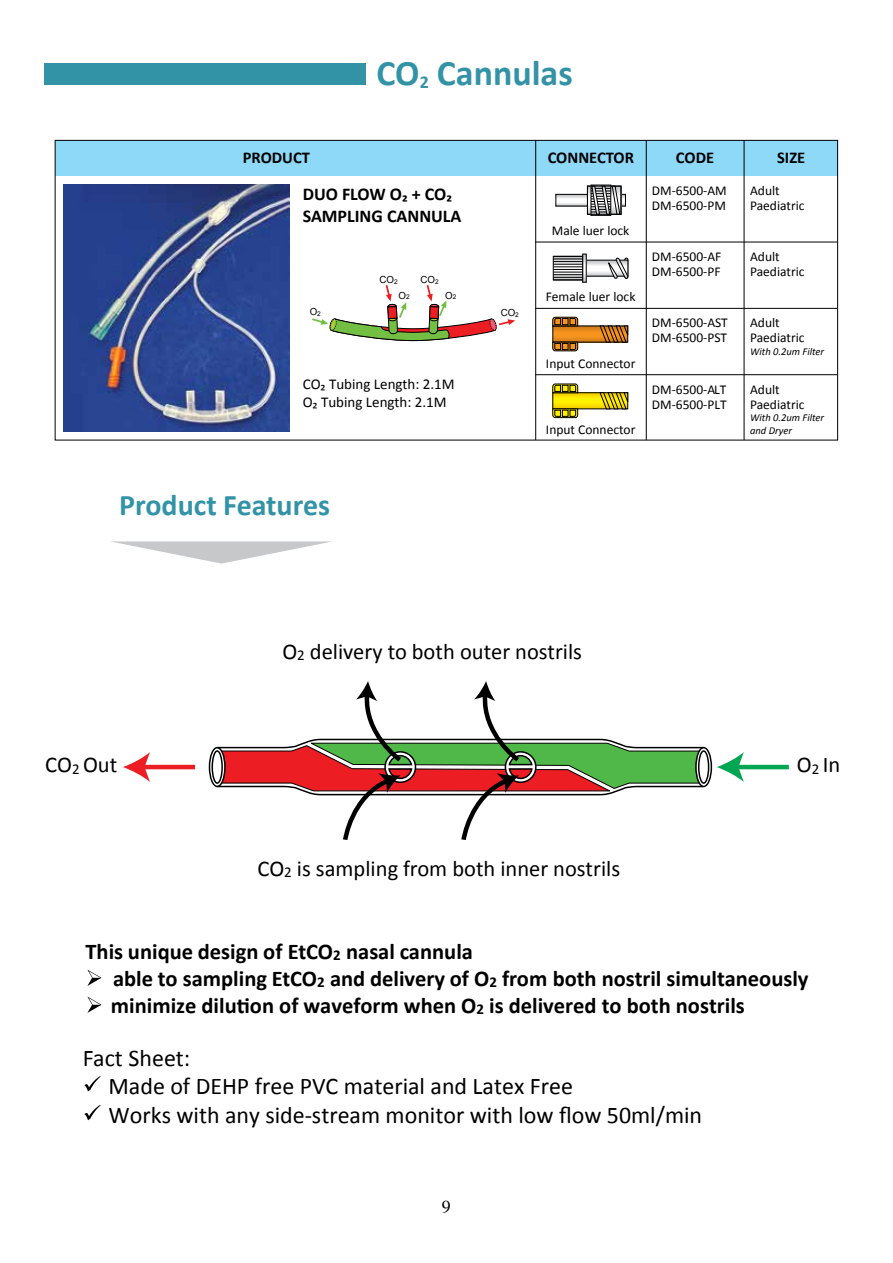
<style>
.page{position:relative;width:893px;height:1263px;background:#fff}
.page>*{position:absolute;margin:0;border:0;box-sizing:border-box;transform-origin:0 0}
.t1{font:700 36px "Calibri";color:#3393a6}
.t2{font:700 30px "Calibri";color:#3393a6}
.t3{font:24px/28.8px "Calibri";color:#000}
.t4{font:700 22.5px/27px "Calibri";color:#000}
.t5{font:22.5px "Calibri";color:#000}
.t6{font:700 18px/21.6px "Calibri";color:#000}
.t7{font:18px "Times";color:#000}
.t8{font:700 16.5px "Calibri";color:#000}
.t9{font:15px/18px "Calibri";color:#000}
.t10{font:13.5px/15px "Calibri";color:#000}
.t11{font:italic 10.5px/12.6px "Calibri";color:#000}
.t12{font:9.75px "Arial";color:#000}
.s1{font-size:16.5px}
.s2{font-size:15px}
</style>
<div class="page">
<div style="left:44px;top:64px;width:321px;height:21px;background:#3393a6"></div>
<svg style="left:111px;top:541px;width:221px;height:23px"></svg>
<svg style="left:54px;top:140px;width:784px;height:301px"></svg>
<hr style="left:646px;top:140px;width:1px;height:300px;background:#000">
<hr style="left:535px;top:140px;width:1px;height:300px;background:#000">
<hr style="left:744px;top:140px;width:1px;height:300px;background:#000">
<svg style="left:310px;top:283px;width:205px;height:60px"></svg>
<hr style="left:535px;top:308px;width:302px;height:1px;background:#000">
<hr style="left:535px;top:374px;width:302px;height:1px;background:#000">
<hr style="left:535px;top:242px;width:302px;height:1px;background:#000">
<svg style="left:557px;top:196px;width:67px;height:8px"></svg>
<div style="left:555px;top:194px;width:71px;height:12px;border:1px solid #000"></div>
<svg style="left:589px;top:188px;width:2px;height:25px"></svg>
<div style="left:591px;top:185px;width:20px;height:31px;border:1px solid #000"></div>
<svg style="left:591px;top:185px;width:30px;height:28px"></svg>
<div style="left:587px;top:186px;width:34px;height:29px;border:1px solid #000"></div>
<svg style="left:588px;top:262px;width:20px;height:12px"></svg>
<svg style="left:584px;top:256px;width:1px;height:25px"></svg>
<div style="left:582px;top:254px;width:5px;height:29px;border:1px solid #000"></div>
<svg style="left:555px;top:258px;width:26px;height:19px"></svg>
<div style="left:553px;top:256px;width:30px;height:24px;border:1px solid #000"></div>
<hr style="left:553px;top:256px;width:30px;height:1px;background:#000">
<hr style="left:553px;top:259px;width:30px;height:1px;background:#000">
<hr style="left:553px;top:261px;width:30px;height:1px;background:#000">
<hr style="left:553px;top:264px;width:30px;height:1px;background:#000">
<hr style="left:553px;top:266px;width:30px;height:1px;background:#000">
<hr style="left:553px;top:269px;width:30px;height:1px;background:#000">
<hr style="left:553px;top:272px;width:30px;height:1px;background:#000">
<hr style="left:553px;top:274px;width:30px;height:1px;background:#000">
<hr style="left:553px;top:277px;width:30px;height:1px;background:#000">
<hr style="left:553px;top:280px;width:30px;height:1px;background:#000">
<svg style="left:608px;top:258px;width:21px;height:21px"></svg>
<svg style="left:552px;top:316px;width:26px;height:11px"></svg>
<svg style="left:552px;top:341px;width:26px;height:11px"></svg>
<svg style="left:599px;top:325px;width:29px;height:18px"></svg>
<svg style="left:553px;top:326px;width:75px;height:16px"></svg>
<svg style="left:554px;top:394px;width:45px;height:13px"></svg>
<svg style="left:552px;top:383px;width:26px;height:10px"></svg>
<svg style="left:552px;top:408px;width:26px;height:10px"></svg>
<svg style="left:599px;top:392px;width:29px;height:18px"></svg>
<svg style="left:209px;top:748px;width:16px;height:38px"></svg>
<div style="left:209px;top:747px;width:17px;height:40px;border:2px solid #000;border-radius:50%"></div>
<div style="left:212px;top:751px;width:10px;height:32px;background:#fff;border-radius:50%"></div>
<div style="left:212px;top:750px;width:11px;height:34px;border:2px solid #000;border-radius:50%"></div>
<svg style="left:696px;top:748px;width:15px;height:38px"></svg>
<div style="left:695px;top:747px;width:17px;height:40px;border:2px solid #000;border-radius:50%"></div>
<div style="left:699px;top:751px;width:10px;height:32px;background:#fff;border-radius:50%"></div>
<div style="left:698px;top:750px;width:11px;height:34px;border:2px solid #000;border-radius:50%"></div>
<hr style="left:142px;top:765px;width:53px;height:4px;background:#ed1d24">
<svg style="left:123px;top:752px;width:27px;height:30px"></svg>
<hr style="left:736px;top:765px;width:53px;height:4px;background:#00a651">
<svg style="left:717px;top:752px;width:27px;height:30px"></svg>
<svg style="left:216px;top:681px;width:489px;height:159px"></svg>
<svg style="left:84px;top:1076px;width:17px;height:15px"></svg>
<svg style="left:84px;top:1105px;width:17px;height:15px"></svg>
<svg style="left:87px;top:997px;width:14px;height:16px"></svg>
<svg style="left:87px;top:970px;width:14px;height:16px"></svg>
<img style="left:64px;top:185px;width:225px;height:246px">
<h1 class="t1" style="left:376px;top:50px;width:198px">CO<sub>2</sub> Cannulas</h1>
<p class="t8" style="left:243px;top:147px;width:69px">PRODUCT</p>
<p class="t8" style="left:548px;top:147px;width:88px">CONNECTOR</p>
<p class="t8" style="left:676px;top:147px;width:40px">CODE</p>
<p class="t8" style="left:777px;top:147px;width:30px">SIZE</p>
<p class="t10" style="left:750px;top:183px;width:56px">Adult<br>Paediatric</p>
<p class="t10" style="left:652px;top:183px;width:76px">DM-6500-AM<br>DM-6500-PM</p>
<h3 class="t6" style="left:303px;top:183px;width:160px">DUO FLOW O<span class="s1">₂</span> + CO<span class="s1">₂<br></span>SAMPLING CANNULA</h3>
<p class="t12" style="left:379px;top:273px;width:20px">CO<sub>2</sub></p>
<p class="t12" style="left:399px;top:289px;width:13px">O<sub>2</sub></p>
<p class="t12" style="left:420px;top:273px;width:20px">CO<sub>2</sub></p>
<p class="t12" style="left:445px;top:289px;width:13px">O<sub>2</sub></p>
<p class="t12" style="left:310px;top:305px;width:13px">O<sub>2</sub></p>
<p class="t12" style="left:501px;top:306px;width:20px">CO<sub>2</sub></p>
<p class="t9" style="left:303px;top:375px;width:154px">CO₂ Tubing Length: 2.1M<br>O₂ Tubing Length: 2.1M</p>
<h2 class="t2" style="left:119px;top:486px;width:212px">Product Features</h2>
<p class="t10" style="left:552px;top:223px;width:79px">Male luer lock</p>
<p class="t10" style="left:546px;top:290px;width:91px">Female luer lock</p>
<p class="t10" style="left:546px;top:356px;width:91px">Input Connector</p>
<p class="t10" style="left:546px;top:422px;width:91px">Input Connector</p>
<p class="t10" style="left:652px;top:249px;width:71px">DM-6500-AF<br>DM-6500-PF</p>
<p class="t10" style="left:652px;top:315px;width:77px">DM-6500-AST<br>DM-6500-PST</p>
<p class="t10" style="left:652px;top:382px;width:76px">DM-6500-ALT<br>DM-6500-PLT</p>
<p class="t10" style="left:750px;top:249px;width:56px">Adult<br>Paediatric</p>
<p class="t10" style="left:750px;top:315px;width:56px">Adult<br>Paediatric</p>
<p class="t11" style="left:750px;top:345px;width:76px">With 0.2um Filter</p>
<p class="t10" style="left:750px;top:382px;width:56px">Adult<br>Paediatric</p>
<p class="t11" style="left:750px;top:411px;width:76px">With 0.2um Filter and Dryer</p>
<h3 class="t5" style="left:282px;top:637px;width:301px">O<span class="s2">2</span> delivery to both outer nostrils</h3>
<h3 class="t5" style="left:45px;top:751px;width:74px">CO<span class="s2">2</span> Out</h3>
<h3 class="t5" style="left:797px;top:751px;width:45px">O<span class="s2">2</span> In</h3>
<h3 class="t5" style="left:257px;top:854px;width:364px">CO<span class="s2">2</span> is sampling from both inner nostrils</h3>
<h3 class="t4" style="left:111px;top:938px;width:699px;text-indent:-25px">This unique design of EtCO<span class="s2">2</span> nasal cannula<br>able to sampling EtCO<span class="s2">2</span> and delivery of O<span class="s2">2</span> from both nostril simultaneously minimize dilution of waveform when O<span class="s2">2</span> is delivered to both nostrils</h3>
<h3 class="t3" style="left:108px;top:1043px;width:595px;text-indent:-26px">Fact Sheet:<br>Made of DEHP free PVC material and Latex Free<br>Works with any side-stream monitor with low flow 50ml/min</h3>
<h3 class="t7" style="left:442px;top:1190px;width:10px">9</h3>
</div>
